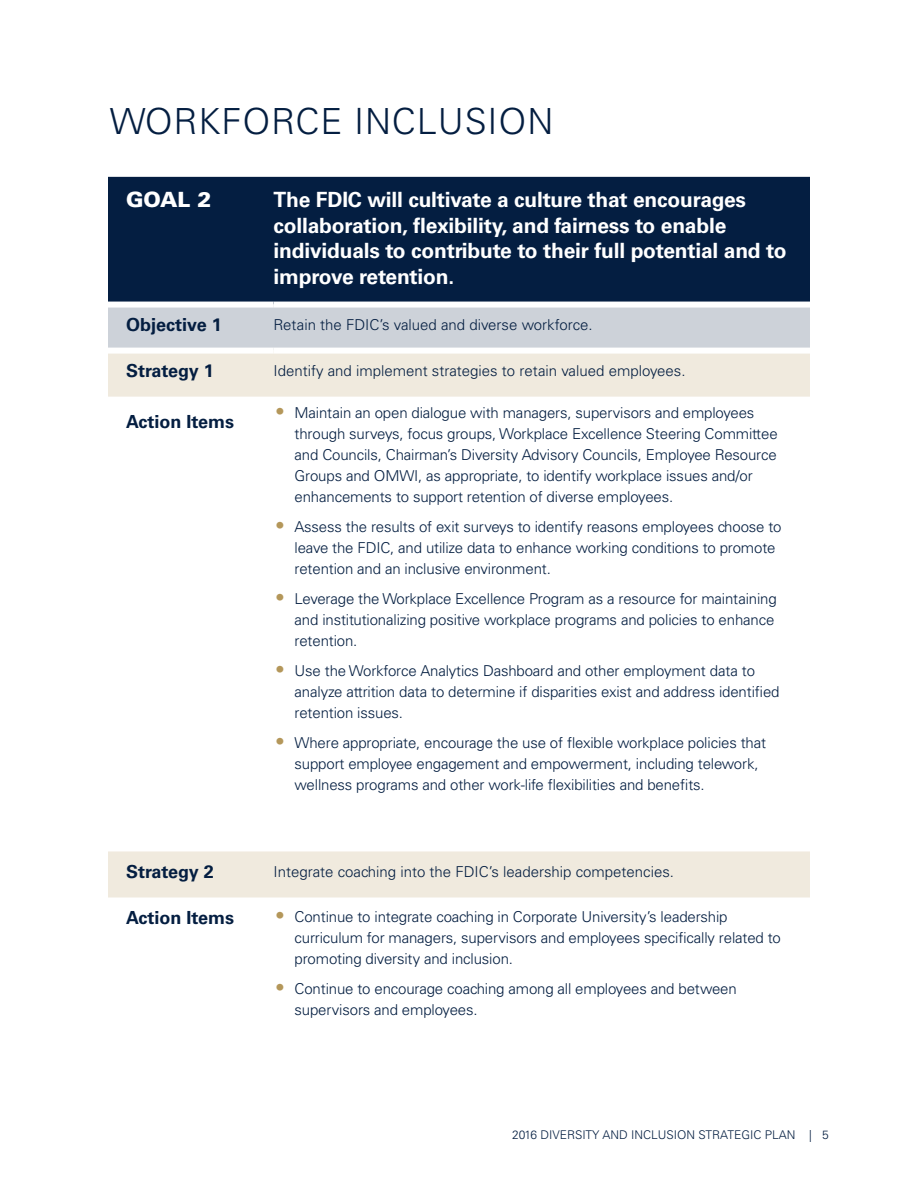
<style>
.page{position:relative;width:918px;height:1188px;background:#fff}
.page>*{position:absolute;margin:0;border:0;box-sizing:border-box;transform-origin:0 0}
.t1{font:300 36px "Univers LT Std";letter-spacing:.025em;color:#041e41}
.t2{font:700 21px/25.5px "Univers LT Std";letter-spacing:-.01em;color:#fff}
.t3{font:900 21px "Univers LT Std";color:#fff}
.t4{font:700 18px "Univers LT Std";color:#041e41}
.t5{font:300 15px/21px "Univers LT Std";letter-spacing:-.01em;color:#041e41}
.t6{font:300 12px "Univers LT Std";color:#041e41}
.s1{font-family:"Frutiger LT Std";font-size:19.5px;color:#b4975a}
</style>
<div class="page">
<div style="left:108px;top:177px;width:702px;height:125px;background:#041e41"></div>
<svg style="left:108px;top:308px;width:702px;height:89px"></svg>
<div style="left:108px;top:348px;width:166px;height:6px;background:#fff"></div>
<div style="left:274px;top:348px;width:536px;height:6px;background:#fff"></div>
<div style="left:108px;top:851px;width:702px;height:47px;background:#f0eade"></div>
<h1 class="t1" style="left:110px;top:100px;width:445px">WORKFORCE INCLUSION</h1>
<h2 class="t3" style="left:126px;top:186px;width:87px">GOAL 2</h2>
<h2 class="t2" style="left:274px;top:187px;width:514px">The FDIC will cultivate a culture that encourages collaboration, flexibility, and fairness to enable individuals to contribute to their full potential and to improve retention.</h2>
<p class="t4" style="left:126px;top:314px;width:97px">Objective 1</p>
<p class="t5" style="left:274px;top:314px;width:321px">Retain the FDIC’s valued and diverse workforce.</p>
<p class="t4" style="left:126px;top:360px;width:89px">Strategy 1</p>
<p class="t5" style="left:274px;top:360px;width:414px">Identify and implement strategies to retain valued employees.</p>
<p class="t4" style="left:126px;top:411px;width:110px">Action Items</p>
<p class="t5" style="left:295px;top:402px;width:485px;text-indent:-20px"><span class="s1">•</span> Maintain an open dialogue with managers, supervisors and employees through surveys, focus groups, Workplace Excellence Steering Committee and Councils, Chairman’s Diversity Advisory Councils, Employee Resource Groups and OMWI, as appropriate, to identify workplace issues and/or enhancements to support retention of diverse employees.</p>
<p class="t5" style="left:295px;top:516px;width:489px;text-indent:-20px"><span class="s1">•</span> Assess the results of exit surveys to identify reasons employees choose to leave the FDIC, and utilize data to enhance working conditions to promote retention and an inclusive environment.</p>
<p class="t5" style="left:295px;top:588px;width:484px;text-indent:-20px"><span class="s1">•</span> Leverage the Workplace Excellence Program as a resource for maintaining and institutionalizing positive workplace programs and policies to enhance retention.</p>
<p class="t5" style="left:295px;top:660px;width:486px;text-indent:-20px"><span class="s1">•</span> Use the Workforce Analytics Dashboard and other employment data to analyze attrition data to determine if disparities exist and address identified retention issues.</p>
<p class="t5" style="left:295px;top:732px;width:473px;text-indent:-20px"><span class="s1">•</span> Where appropriate, encourage the use of flexible workplace policies that support employee engagement and empowerment, including telework, wellness programs and other work-life flexibilities and benefits.</p>
<p class="t4" style="left:126px;top:861px;width:89px">Strategy 2</p>
<p class="t5" style="left:274px;top:861px;width:402px">Integrate coaching into the FDIC’s leadership competencies.</p>
<p class="t4" style="left:126px;top:907px;width:110px">Action Items</p>
<p class="t5" style="left:295px;top:906px;width:488px;text-indent:-20px"><span class="s1">•</span> Continue to integrate coaching in Corporate University’s leadership curriculum for managers, supervisors and employees specifically related to promoting diversity and inclusion.</p>
<p class="t5" style="left:295px;top:978px;width:444px;text-indent:-20px"><span class="s1">•</span> Continue to encourage coaching among all employees and between supervisors and employees.</p>
<p class="t6" style="left:512px;top:1128px;width:318px">2016 DIVERSITY AND INCLUSION STRATEGIC PLAN | 5</p>
</div>
